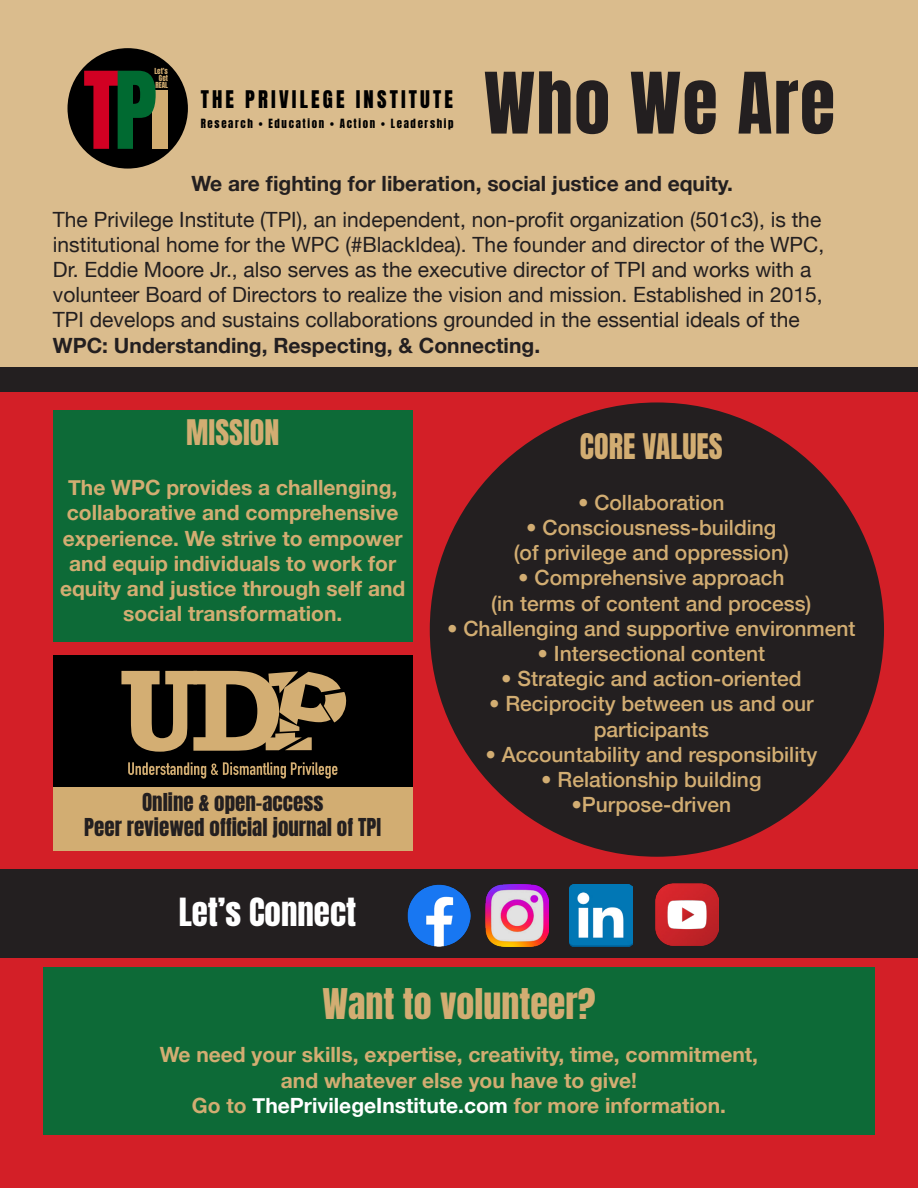
<style>
.page{position:relative;width:918px;height:1188px;background:#fff}
.page>*{position:absolute;margin:0;border:0;box-sizing:border-box;transform-origin:0 0}
.t1{font:90.9px "Anton";color:#d20023}
.t2{font:72px "Anton";letter-spacing:.02em;color:#231f20}
.t3{font:36px "Anton";color:#d2ad72}
.t4{font:33px "Anton";color:#fff}
.t5{font:30px "Anton";color:#d2ad72}
.t6{font:21px/25.2px "Helvetica Neue";color:#231f20}
.t7{font:500 21px "Helvetica Neue";color:#d2ad72}
.t8{font:700 21px/25.2px "Helvetica Neue";color:#d2ad72;text-align:center}
.t9{font:700 21px "Helvetica Neue";color:#231f20}
.t10{font:21px "Anton";color:#231f20}
.t11{font:700 21px "Helvetica Neue";color:#fff}
.t12{font:20.7px "Anton";letter-spacing:.155em;color:#000}
.t13{font:10.8px "Anton";letter-spacing:.155em;color:#000}
.t14{font:7.05px/7.1px "Anton";color:#d1ac71;text-align:right}
.s1{color:#006a31}
.s2{font-weight:700}
.s3{color:#d2ad72}
</style>
<div class="page">
<div style="left:0;top:383px;width:918px;height:805px;background:#d31f27"></div>
<div style="left:0;top:869px;width:918px;height:89px;background:#231f20"></div>
<div style="left:0;top:0;width:918px;height:389px;background:#dabc8d"></div>
<div style="left:430px;top:402px;width:454px;height:455px;background:#231f20;border-radius:50%"></div>
<div style="left:43px;top:968px;width:832px;height:167px;background:#0d6a37"></div>
<div style="left:53px;top:411px;width:360px;height:231px;background:#0d6a37"></div>
<div style="left:53px;top:655px;width:360px;height:132px;background:#000"></div>
<svg style="left:121px;top:671px;width:226px;height:81px"></svg>
<svg style="left:128px;top:762px;width:209px;height:17px"></svg>
<div style="left:53px;top:787px;width:360px;height:64px;background:#d2ad72"></div>
<div style="left:68px;top:48px;width:120px;height:121px;background:#000;border-radius:50%"></div>
<div style="left:153px;top:90px;width:15px;height:59px;background:#d1ac71"></div>
<img style="left:408px;top:884px;width:62px;height:63px">
<img style="left:485px;top:884px;width:63px;height:63px">
<img style="left:570px;top:884px;width:62px;height:63px">
<img style="left:656px;top:883px;width:63px;height:63px">
<div style="left:0;top:367px;width:918px;height:25px;background:#231f20"></div>
<p class="t1" style="left:83px;top:64px;width:75px">T<span class="s1">P</span></p>
<p class="t14" style="left:155px;top:68px;width:15px">Let’s<br>Get<br>REAL</p>
<p class="t12" style="left:201px;top:89px;width:254px">THE PRIVILEGE INSTITUTE</p>
<p class="t13" style="left:201px;top:118px;width:254px">Research • Education • Action • Leadership</p>
<p class="t2" style="left:484px;top:67px;width:353px">Who We Are</p>
<p class="t9" style="left:192px;top:167px;width:543px">We are fighting for liberation, social justice and equity.</p>
<p class="t6" style="left:53px;top:208px;width:773px">The Privilege Institute (TPI), an independent, non-profit organization (501c3), is the institutional home for the WPC (#BlackIdea). The founder and director of the WPC, Dr. Eddie Moore Jr., also serves as the executive director of TPI and works with a volunteer Board of Directors to realize the vision and mission. Established in 2015, TPI develops and sustains collaborations grounded in the essential ideals of the <span class="s2">WPC: Understanding, Respecting, &amp; Connecting.</span></p>
<p class="t5" style="left:186px;top:417px;width:95px">MISSION</p>
<p class="t8" style="left:60px;top:476px;width:347px">The WPC provides a challenging, collaborative and comprehensive experience. We strive to empower and equip individuals to work for equity and justice through self and</p>
<p class="t8" style="left:123px;top:602px;width:221px">social transformation.</p>
<p class="t10" style="left:142px;top:792px;width:183px">Online &amp; open-access</p>
<p class="t10" style="left:84px;top:817px;width:298px">Peer reviewed official journal of TPI</p>
<p class="t4" style="left:179px;top:895px;width:179px">Let’s Connect</p>
<p class="t5" style="left:580px;top:431px;width:144px">CORE VALUES</p>
<p class="t7" style="left:578px;top:485px;width:148px">• Collaboration</p>
<p class="t7" style="left:526px;top:511px;width:252px">• Consciousness-building</p>
<p class="t7" style="left:514px;top:536px;width:277px">(of privilege and oppression)</p>
<p class="t7" style="left:518px;top:561px;width:268px">• Comprehensive approach</p>
<p class="t7" style="left:491px;top:586px;width:322px">(in terms of content and process)</p>
<p class="t7" style="left:447px;top:611px;width:410px">• Challenging and supportive environment</p>
<p class="t7" style="left:538px;top:637px;width:229px">• Intersectional content</p>
<p class="t7" style="left:501px;top:662px;width:302px">• Strategic and action-oriented</p>
<p class="t7" style="left:489px;top:687px;width:326px">• Reciprocity between us and our</p>
<p class="t7" style="left:594px;top:712px;width:117px">participants</p>
<p class="t7" style="left:485px;top:737px;width:333px">• Accountability and responsibility</p>
<p class="t7" style="left:541px;top:763px;width:222px">• Relationship building</p>
<p class="t7" style="left:571px;top:788px;width:161px">•Purpose-driven</p>
<p class="t3" style="left:322px;top:986px;width:275px">Want to volunteer?</p>
<p class="t8" style="left:160px;top:1043px;width:600px">We need your skills, expertise, creativity, time, commitment,</p>
<p class="t8" style="left:281px;top:1068px;width:358px">and whatever else you have to give!</p>
<p class="t11" style="left:192px;top:1089px;width:536px"><span class="s3">Go to</span> ThePrivilegeInstitute.com <span class="s3">for more information.</span></p>
</div>
